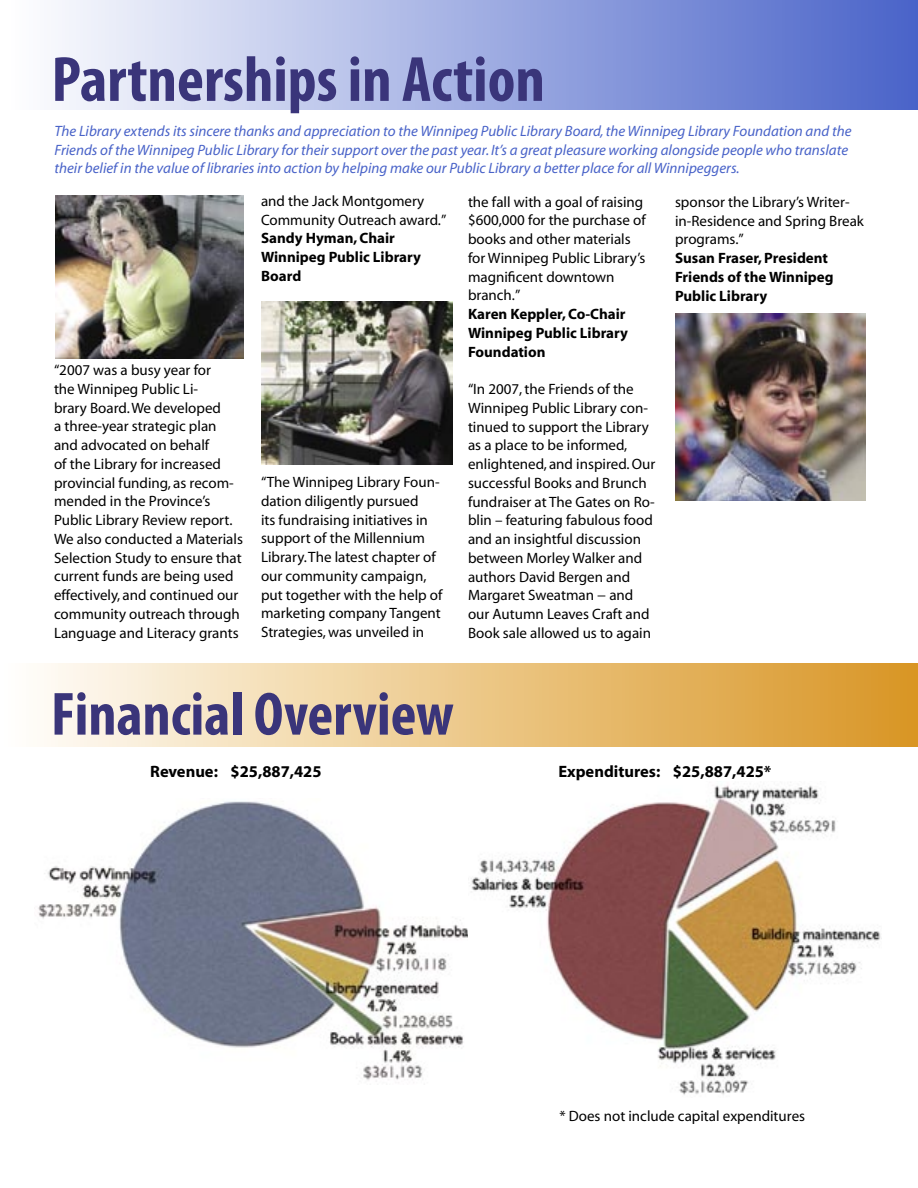
<style>
.page{position:relative;width:918px;height:1188px;background:#fff}
.page>*{position:absolute;margin:0;border:0;box-sizing:border-box;transform-origin:0 0}
.t1{font:700 condensed 64.5px "Myriad Pro";color:#3a357a}
.t2{font:700 condensed 61.5px "Myriad Pro";color:#3a357a}
.t3{font:700 16.5px "Myriad";color:#000}
.t4{font:15px/18.8px "Myriad";color:#000}
.t5{font:italic 15px/18.8px "Myriad";color:#4862c8}
.t6{font:700 15px/18.8px "Myriad";color:#000}
</style>
<div class="page">
<div style="left:0;top:664px;width:918px;height:82px;background:linear-gradient(to right,#fffffb,#d99522)"></div>
<div style="left:0;top:0;width:918px;height:110px;background:linear-gradient(to right,#fff,#4a63c8)"></div>
<img style="left:38px;top:801px;width:430px;height:281px">
<img style="left:261px;top:302px;width:191px;height:163px">
<img style="left:56px;top:195px;width:187px;height:164px">
<img style="left:675px;top:314px;width:190px;height:187px">
<img style="left:471px;top:785px;width:410px;height:310px">
<p class="t1" style="left:52px;top:44px;width:495px">Partnerships in Action</p>
<p class="t5" style="left:54px;top:122px;width:799px">The Library extends its sincere thanks and appreciation to the Winnipeg Public Library Board, the Winnipeg Library Foundation and the<br>Friends of the Winnipeg Public Library for their support over the past year. It’s a great pleasure working alongside people who translate their belief in the value of libraries into action by helping make our Public Library a better place for all Winnipeggers.</p>
<p class="t4" style="left:261px;top:192px;width:187px">and the Jack Montgomery<br>Community Outreach award.”</p>
<p class="t6" style="left:261px;top:230px;width:135px">Sandy Hyman, Chair</p>
<p class="t6" style="left:261px;top:248px;width:161px">Winnipeg Public Library<br>Board</p>
<p class="t4" style="left:54px;top:361px;width:190px">“2007 was a busy year for<br>the Winnipeg Public Li-<br>brary Board. We developed<br>a three-year strategic plan and advocated on behalf<br>of the Library for increased provincial funding, as recom&shy;mended in the Province’s<br>Public Library Review report.<br>We also conducted a Materials<br>Selection Study to ensure that current funds are being used effectively, and continued our community outreach through<br>Language and Literacy grants</p>
<p class="t4" style="left:261px;top:473px;width:183px">“The Winnipeg Library Foun&shy;dation diligently pursued<br>its fundraising initiatives in support of the Millennium<br>Library. The latest chapter of our community campaign, put together with the help of marketing company Tangent<br>Strategies, was unveiled in</p>
<p class="t4" style="left:468px;top:193px;width:179px">the fall with a goal of raising $600,000 for the purchase of books and other materials for Winnipeg Public Library’s magnificent downtown branch.”</p>
<p class="t6" style="left:468px;top:305px;width:159px">Karen Keppler, Co-Chair</p>
<p class="t6" style="left:468px;top:324px;width:161px">Winnipeg Public Library<br>Foundation</p>
<p class="t4" style="left:468px;top:380px;width:189px">“In 2007, the Friends of the<br>Winnipeg Public Library con&shy;tinued to support the Library as a place to be informed, enlightened, and inspired. Our successful Books and Brunch fundraiser at The Gates on Ro&shy;blin – featuring fabulous food and an insightful discussion between Morley Walker and authors David Bergen and<br>Margaret Sweatman − and our Autumn Leaves Craft and<br>Book sale allowed us to again</p>
<p class="t2" style="left:51px;top:680px;width:404px">Financial Overview</p>
<p class="t4" style="left:675px;top:193px;width:190px">sponsor the Library’s Writer&shy;in-Residence and Spring Break programs.”</p>
<p class="t6" style="left:675px;top:249px;width:155px">Susan Fraser, President</p>
<p class="t6" style="left:675px;top:268px;width:160px">Friends of the Winnipeg<br>Public Library</p>
<p class="t3" style="left:150px;top:763px;width:173px">Revenue: $25,887,425</p>
<p class="t3" style="left:558px;top:763px;width:215px">Expenditures: $25,887,425*</p>
<p class="t4" style="left:559px;top:1107px;width:247px">* Does not include capital expenditures</p>
</div>
